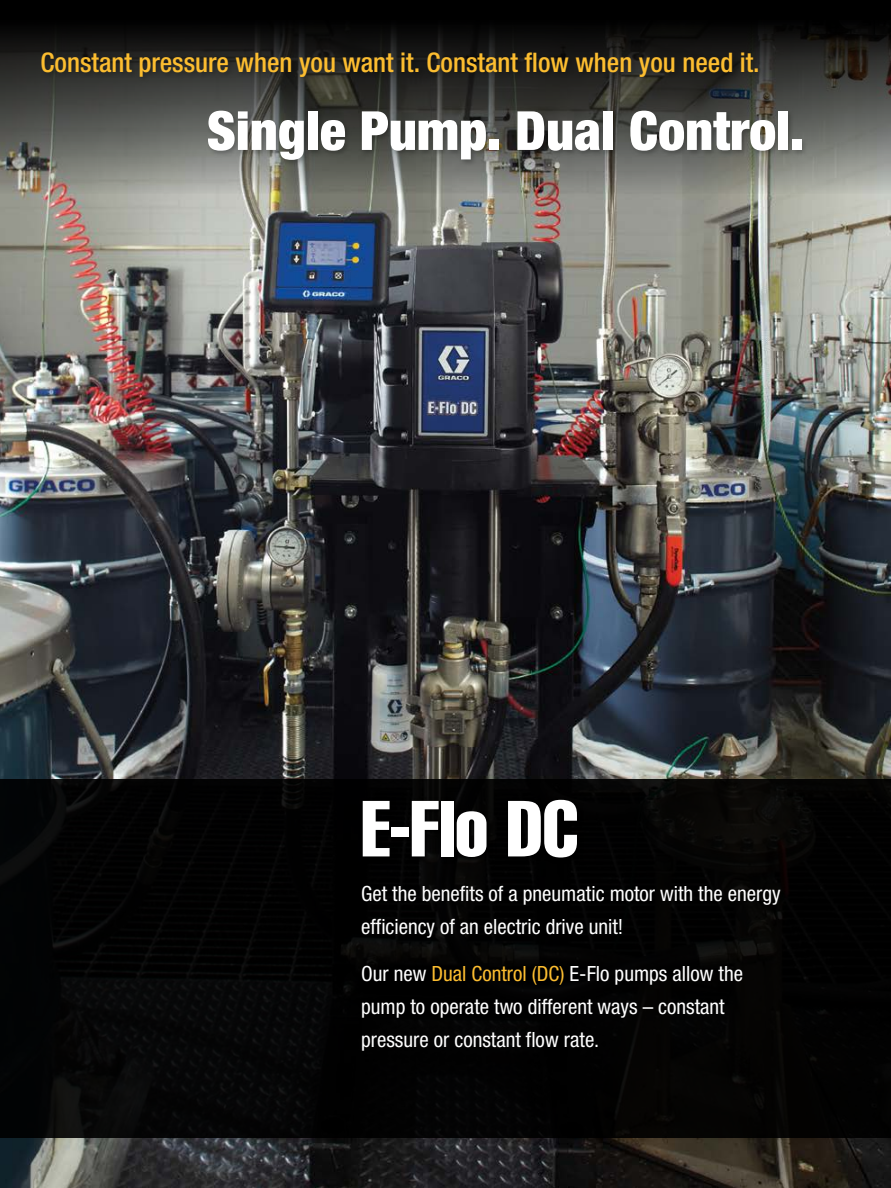
<style>
.page{position:relative;width:891px;height:1188px;background:#fff}
.page>*{position:absolute;margin:0;border:0;box-sizing:border-box;transform-origin:0 0}
.t1{font:78px "Helvetica LT Std Comp";color:#fff}
.t2{font:900 condensed 54px "Helvetica Neue LT Std";color:#fff}
.t3{font:500 condensed 27px "Helvetica Neue LT Std";color:#fcbd30}
.t4{font:condensed 21px/33px "Helvetica Neue LT Std";color:#fff}
.s1{color:#fcbd30}
</style>
<div class="page">
<img style="left:0;top:0;width:891px;height:1188px">
<div style="left:0;top:779px;width:890px;height:359px;background:#000"></div>
<svg style="left:0;top:0;width:890px;height:195px;background:#3c3c39"></svg>
<div style="left:39px;top:50px;width:769px;height:116px;background:#000;opacity:.25"></div>
<p class="t3" style="left:40px;top:46px;width:721px">Constant pressure when you want it. Constant flow when you need it.</p>
<h2 class="t2" style="left:207px;top:97px;width:599px">Single Pump. Dual Control.</h2>
<h1 class="t1" style="left:361px;top:779px;width:219px">E-Flo DC</h1>
<p class="t4" style="left:361px;top:877px;width:421px">Get the benefits of a pneumatic motor with the energy efficiency of an electric drive unit!</p>
<p class="t4" style="left:361px;top:957px;width:383px">Our new <span class="s1">Dual Control (DC)</span> E-Flo pumps allow the pump to operate two different ways – constant pressure or constant flow rate.</p>
</div>
